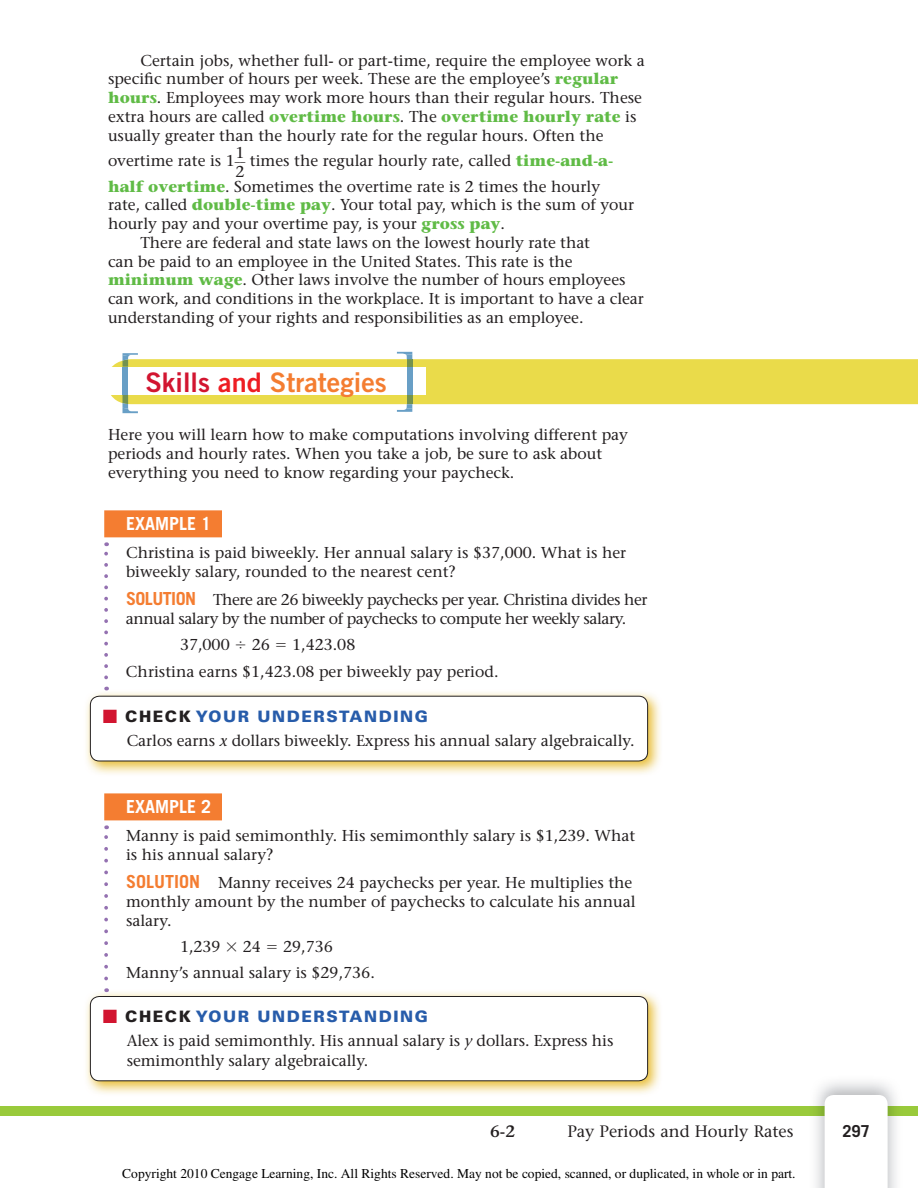
<style>
.page{position:relative;width:918px;height:1188px;background:#fff}
.page>*{position:absolute;margin:0;border:0;box-sizing:border-box;transform-origin:0 0}
.t1{font:27px "Trade Gothic LT Std Bd 2";color:#f47d31}
.t2{font:700 18px "Trade Gothic LT Std";color:#fff}
.t3{font:500 16.5px "Stone Serif Std";color:#231f20}
.t4{font:600 16.5px "Stone Serif Std";color:#231f20}
.t5{font:700 16.5px "Trade Gothic LT Std";color:#231f20}
.t6{font:500 15.75px/18.8px "Stone Serif Std";color:#231f20}
.t7{font:500 15.75px/18.8px "Stone Serif Std";letter-spacing:-.03em;color:#231f20}
.t8{font:13.5px "Times";color:#000}
.s1{font-weight:700;color:#60bb46}
.s2{color:#d21530}
.s3{color:#ee1d23}
.s4{font-family:"Trade Gothic LT Std";font-weight:700;font-size:18px;color:#f47d31}
.s5{font-family:"Univers LT Std";font-weight:900}
.s6{font-family:"Univers LT Std";font-weight:900;color:#275caa}
.s7{font-style:italic}
</style>
<div class="page">
<div style="left:0;top:1106px;width:918px;height:9px;background:#99ca3b"></div>
<img style="left:809px;top:1082px;width:100px;height:106px">
<img style="left:809px;top:1106px;width:100px;height:9px">
<svg style="left:825px;top:1095px;width:63px;height:93px"></svg>
<svg style="left:111px;top:352px;width:807px;height:61px"></svg>
<div style="left:407px;top:367px;width:5px;height:28px;background:#689fc6"></div>
<div style="left:104px;top:510px;width:118px;height:27px;background:#f47d31"></div>
<div style="left:104px;top:793px;width:118px;height:27px;background:#f47d31"></div>
<img style="left:86px;top:690px;width:574px;height:84px">
<div style="left:90px;top:696px;width:558px;height:65px;background:#fff;border-radius:9px"></div>
<div style="left:90px;top:696px;width:558px;height:65px;border:1px solid #231f20;border-radius:9px"></div>
<img style="left:86px;top:990px;width:574px;height:104px">
<div style="left:90px;top:996px;width:558px;height:85px;background:#fff;border-radius:9px"></div>
<div style="left:90px;top:996px;width:558px;height:85px;border:1px solid #231f20;border-radius:9px"></div>
<svg style="left:104px;top:542px;width:4px;height:135px"></svg>
<svg style="left:104px;top:825px;width:4px;height:154px"></svg>
<p class="t6" style="left:108px;top:52px;width:538px;text-indent:32px">Certain jobs, whether full- or part-time, require the employee work a specific number of hours per week. These are the employee’s <span class="s1">regular hours</span>. Employees may work more hours than their regular hours. These extra hours are called <span class="s1">overtime hours</span>. The <span class="s1">overtime hourly rate</span> is usually greater than the hourly rate for the regular hours. Often the</p>
<p class="t6" style="left:108px;top:153px;width:128px">overtime rate is 1</p>
<p class="t6" style="left:236px;top:144px;width:11px;line-height:19.5px">1<br>2</p>
<p class="t6" style="left:108px;top:149px;width:507px;line-height:25.5px;text-indent:142px">times the regular hourly rate, called <span class="s1">time-and-a&shy;half overtime</span>. Sometimes the overtime rate is 2 times the hourly</p>
<p class="t6" style="left:108px;top:197px;width:528px">rate, called <span class="s1">double-time pay</span>. Your total pay, which is the sum of your</p>
<p class="t6" style="left:108px;top:216px;width:399px">hourly pay and your overtime pay, is your <span class="s1">gross pay</span>.</p>
<p class="t6" style="left:140px;top:234px;width:451px">There are federal and state laws on the lowest hourly rate that</p>
<p class="t6" style="left:108px;top:253px;width:466px">can be paid to an employee in the United States. This rate is the</p>
<p class="t6" style="left:108px;top:272px;width:519px"><span class="s1">minimum wage</span>. Other laws involve the number of hours employees</p>
<p class="t6" style="left:108px;top:291px;width:537px">can work, and conditions in the workplace. It is important to have a clear</p>
<p class="t6" style="left:108px;top:309px;width:477px">understanding of your rights and responsibilities as an employee.</p>
<p class="t1" style="left:146px;top:372px;width:243px"><span class="s2">Skills</span> <span class="s3">and</span> Strategies</p>
<p class="t6" style="left:108px;top:427px;width:522px">Here you will learn how to make computations involving different pay periods and hourly rates. When you take a job, be sure to ask about everything you need to know regarding your paycheck.</p>
<p class="t2" style="left:126px;top:517px;width:87px">EXAMPLE 1</p>
<p class="t6" style="left:126px;top:545px;width:502px">Christina is paid biweekly. Her annual salary is $37,000. What is her biweekly salary, rounded to the nearest cent?</p>
<p class="t7" style="left:126px;top:592px;width:523px"><span class="s4">SOLUTION</span> There are 26 biweekly paychecks per year. Christina divides her annual salary by the number of paychecks to compute her weekly salary.</p>
<p class="t6" style="left:180px;top:637px;width:51px">37,000</p>
<p class="t6" style="left:252px;top:637px;width:20px">26</p>
<p class="t6" style="left:126px;top:633px;width:374px;line-height:26.2px;text-indent:166px">1,423.08<br>Christina earns $1,423.08 per biweekly pay period.</p>
<p class="t6" style="left:127px;top:706px;width:509px;line-height:24px;text-indent:-24px"><span class="s2">■</span> <span class="s5">CHECK</span> <span class="s6">YOUR UNDERSTANDING<br></span>Carlos earns <span class="s7">x</span> dollars biweekly. Express his annual salary algebraically.</p>
<p class="t2" style="left:126px;top:801px;width:87px">EXAMPLE 2</p>
<p class="t6" style="left:126px;top:828px;width:511px">Manny is paid semimonthly. His semimonthly salary is $1,239. What is his annual salary?</p>
<p class="t6" style="left:126px;top:875px;width:511px"><span class="s4">SOLUTION</span> Manny receives 24 paychecks per year. He multiplies the monthly amount by the number of paychecks to calculate his annual salary.</p>
<p class="t6" style="left:180px;top:939px;width:42px">1,239</p>
<p class="t6" style="left:243px;top:939px;width:20px">24</p>
<p class="t6" style="left:126px;top:935px;width:250px;line-height:26.2px;text-indent:157px">29,736<br>Manny’s annual salary is $29,736.</p>
<p class="t6" style="left:127px;top:1006px;width:488px;line-height:24px;text-indent:-24px"><span class="s2">■</span> <span class="s5">CHECK</span> <span class="s6">YOUR UNDERSTANDING<br></span>Alex is paid semimonthly. His annual salary is <span class="s7">y</span> dollars. Express his</p>
<p class="t6" style="left:127px;top:1052px;width:243px">semimonthly salary algebraically.</p>
<p class="t4" style="left:490px;top:1125px;width:27px">6-2</p>
<p class="t3" style="left:567px;top:1125px;width:228px">Pay Periods and Hourly Rates</p>
<p class="t5" style="left:842px;top:1125px;width:29px">297</p>
<p class="t8" style="left:122px;top:1165px;width:675px">Copyright 2010 Cengage Learning, Inc. All Rights Reserved. May not be copied, scanned, or duplicated, in whole or in part.</p>
</div>
